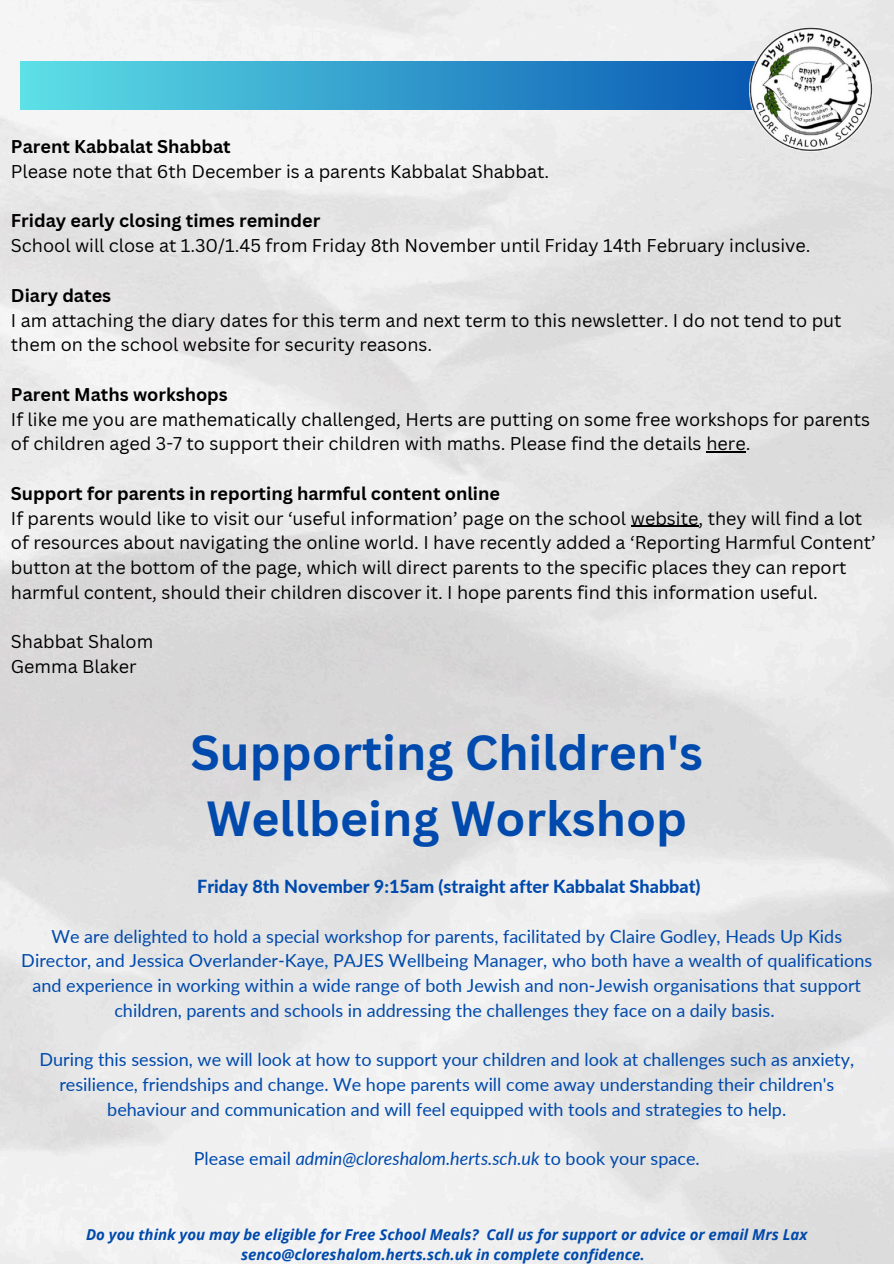
<style>
.page{position:relative;width:894px;height:1264px;background:#fff}
.page>*{position:absolute;margin:0;border:0;box-sizing:border-box;transform-origin:0 0}
.t1{font:700 48px/66.3px "Canva Sans";color:#004aad;text-align:center}
.t2{font:18px/24.8px "Canva Sans";color:#000}
.t3{font:18px/24.8px "Lato";color:#004aad;text-align:center}
.t4{font:italic 18px "Lato";color:#004aad}
.t5{font:800 18px "Lato";color:#004aad}
.t6{font:italic 700 15px/20.2px "Open Sans";color:#004aad;text-align:center}
.s1{font-weight:700}
.s2{font-style:normal}
</style>
<div class="page">
<img style="left:0;top:0;width:893px;height:1263px">
<div style="left:21px;top:61px;width:803px;height:48px;background:linear-gradient(to right,#5de0e6,#014bad)"></div>
<img style="left:749px;top:28px;width:123px;height:123px">
<hr style="left:706px;top:451px;width:39px;height:1px;background:#000">
<hr style="left:630px;top:525px;width:68px;height:2px;background:#000">
<h1 class="t2" style="left:11px;top:134px;width:539px"><span class="s1">Parent Kabbalat Shabbat<br></span>Please note that 6th December is a parents Kabbalat Shabbat.</h1>
<h2 class="t2" style="left:11px;top:208px;width:801px"><span class="s1">Friday early closing times reminder<br></span>School will close at 1.30/1.45 from Friday 8th November until Friday 14th February inclusive.</h2>
<h3 class="t2" style="left:11px;top:282px;width:832px"><span class="s1">Diary dates<br></span>I am attaching the diary dates for this term and next term to this newsletter. I do not tend to put them on the school website for security reasons.</h3>
<h3 class="t2" style="left:11px;top:381px;width:860px"><span class="s1">Parent Maths workshops<br></span>If like me you are mathematically challenged, Herts are putting on some free workshops for parents of children aged 3-7 to support their children with maths. Please find the details here.</h3>
<h3 class="t2" style="left:11px;top:480px;width:866px"><span class="s1">Support for parents in reporting harmful content online<br></span>If parents would like to visit our ‘useful information’ page on the school website, they will find a lot of resources about navigating the online world. I have recently added a ‘Reporting Harmful Content’ button at the bottom of the page, which will direct parents to the specific places they can report harmful content, should their children discover it. I hope parents find this information useful.</h3>
<p class="t2" style="left:11px;top:629px;width:144px">Shabbat Shalom<br>Gemma Blaker</p>
<h3 class="t1" style="left:190px;top:718px;width:514px">Supporting Children's<br>Wellbeing Workshop</h3>
<h3 class="t5" style="left:197px;top:875px;width:504px">Friday 8th November 9:15am (straight after Kabbalat Shabbat)</h3>
<h3 class="t3" style="left:21px;top:923px;width:852px">We are delighted to hold a special workshop for parents, facilitated by Claire Godley, Heads Up Kids Director, and Jessica Overlander-Kaye, PAJES Wellbeing Manager, who both have a wealth of qualifications and experience in working within a wide range of both Jewish and non-Jewish organisations that support children, parents and schools in addressing the challenges they face on a daily basis.</h3>
<h3 class="t3" style="left:39px;top:1047px;width:815px">During this session, we will look at how to support your children and look at challenges such as anxiety, resilience, friendships and change. We hope parents will come away understanding their children's behaviour and communication and will feel equipped with tools and strategies to help.</h3>
<h3 class="t4" style="left:194px;top:1147px;width:507px"><span class="s2">Please email</span> admin@cloreshalom.herts.sch.uk <span class="s2">to book your space.</span></h3>
<h3 class="t6" style="left:86px;top:1224px;width:722px">Do you think you may be eligible for Free School Meals? Call us for support or advice or email Mrs Lax senco@cloreshalom.herts.sch.uk in complete confidence.</h3>
</div>
